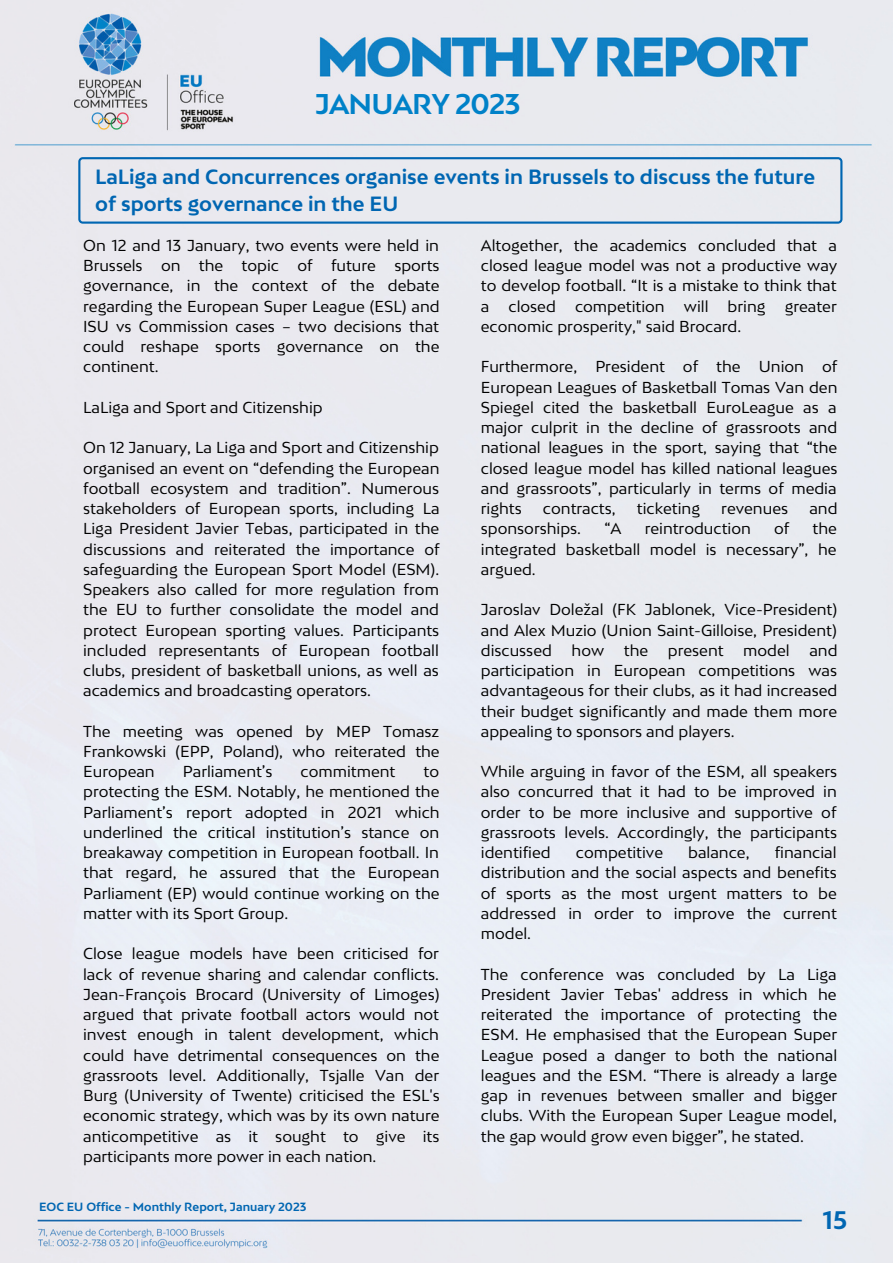
<style>
.page{position:relative;width:893px;height:1264px;background:#fff}
.page>*{position:absolute;margin:0;border:0;box-sizing:border-box;transform-origin:0 0}
.t1{font:700 27px "Bw Mitga";letter-spacing:-.03em;color:#0081c8}
.t2{font:700 24px "Bw Mitga";color:#0066b2}
.t3{font:700 19.5px/27px "Bw Mitga";color:#0066b2}
.t4{font:15px/20.2px "Bw Mitga";color:#000;text-align:justify}
.t5{font:700 11.25px "Bw Mitga";color:#0066b2}
</style>
<div class="page">
<div style="left:0;top:0;width:892px;height:1262px;background:#e9eaf0"></div>
<svg style="left:78px;top:157px;width:764px;height:67px;background:#d9e0ea"></svg>
<h1 class="t1" style="left:315px;top:88px;width:207px">JANUARY 2023</h1>
<h3 class="t3" style="left:95px;top:163px;width:721px">LaLiga and Concurrences organise events in Brussels to discuss the future of sports governance in the EU</h3>
<p class="t4" style="left:481px;top:235px;width:358px">Altogether, the academics concluded that a closed league model was not a productive way to develop football. “It is a mistake to think that a</p>
<p class="t4" style="left:83px;top:235px;width:358px">On 12 and 13 January, two events were held in Brussels on the topic of future sports governance, in the context of the debate regarding the European Super League (ESL) and ISU vs Commission cases – two decisions that could reshape sports governance on the continent.</p>
<p class="t4" style="left:83px;top:397px;width:241px">LaLiga and Sport and Citizenship</p>
<p class="t4" style="left:83px;top:437px;width:358px">On 12 January, La Liga and Sport and Citizenship organised an event on “defending the European football ecosystem and tradition”. Numerous stakeholders of European sports, including La Liga President Javier Tebas, participated in the discussions and reiterated the importance of safeguarding the European Sport Model (ESM).<br>Speakers also called for more regulation from the EU to further consolidate the model and protect European sporting values. Participants included representants of European football clubs, president of basketball unions, as well as academics and broadcasting operators.</p>
<p class="t4" style="left:83px;top:721px;width:358px">The meeting was opened by MEP Tomasz Frankowski (EPP, Poland), who reiterated the European</p>
<p class="t4" style="left:508px;top:296px;width:49px">closed</p>
<p class="t4" style="left:575px;top:296px;width:91px">competition</p>
<p class="t4" style="left:683px;top:296px;width:26px">will</p>
<p class="t4" style="left:727px;top:296px;width:39px">bring</p>
<p class="t4" style="left:784px;top:296px;width:54px">greater</p>
<p class="t4" style="left:481px;top:316px;width:262px">economic prosperity," said Brocard.</p>
<p class="t4" style="left:481px;top:356px;width:358px">Furthermore, President of the Union of European Leagues of Basketball Tomas Van den Spiegel cited the basketball EuroLeague as a major culprit in the decline of grassroots and national leagues in the sport, saying that “the closed league model has killed national leagues and grassroots”, particularly in terms of media rights</p>
<p class="t4" style="left:543px;top:498px;width:74px">contracts,</p>
<p class="t4" style="left:637px;top:498px;width:65px">ticketing</p>
<p class="t4" style="left:721px;top:498px;width:68px">revenues</p>
<p class="t4" style="left:809px;top:498px;width:30px">and</p>
<p class="t4" style="left:481px;top:518px;width:102px">sponsorships.</p>
<p class="t4" style="left:604px;top:518px;width:19px">“A</p>
<p class="t4" style="left:644px;top:518px;width:108px">reintroduction</p>
<p class="t4" style="left:774px;top:518px;width:17px">of</p>
<p class="t4" style="left:481px;top:518px;width:357px;text-indent:332px">the integrated basketball model is necessary”, he argued.</p>
<p class="t4" style="left:481px;top:599px;width:358px">Jaroslav Doležal (FK Jablonek, Vice-President) and Alex Muzio (Union Saint-Gilloise, President) discussed</p>
<p class="t4" style="left:481px;top:640px;width:358px;text-indent:328px">and participation in European competitions was advantageous for their clubs, as it had increased their budget significantly and made them more appealing to sponsors and players.</p>
<p class="t4" style="left:481px;top:761px;width:358px">While arguing in favor of the ESM, all speakers also concurred that it had to be improved in order to be more inclusive and supportive of grassroots levels. Accordingly, the participants identified</p>
<p class="t4" style="left:571px;top:640px;width:34px">how</p>
<p class="t4" style="left:623px;top:640px;width:26px">the</p>
<p class="t4" style="left:667px;top:640px;width:57px">present</p>
<p class="t4" style="left:743px;top:640px;width:48px">model</p>
<p class="t4" style="left:183px;top:761px;width:91px">Parliament’s</p>
<p class="t4" style="left:300px;top:761px;width:96px">commitment</p>
<p class="t4" style="left:83px;top:761px;width:358px;text-indent:340px">to protecting the ESM. Notably, he mentioned the Parliament’s report adopted in 2021 which underlined the critical institution’s stance on breakaway competition in European football. In that regard, he assured that the European Parliament (EP) would continue working on the matter with its Sport Group.</p>
<p class="t4" style="left:83px;top:943px;width:358px">Close league models have been criticised for lack of revenue sharing and calendar conflicts.<br>Jean-François Brocard (University of Limoges) argued that private football actors would not invest enough in talent development, which could have detrimental consequences on the grassroots level. Additionally, Tsjalle Van der Burg (University of Twente) criticised the ESL's economic strategy, which was by its own nature anticompetitive as it sought to give its participants more power in each nation.</p>
<p class="t4" style="left:481px;top:842px;width:357px;text-indent:294px">financial distribution and the social aspects and benefits of sports as the most urgent matters to be addressed in order to improve the current model.</p>
<p class="t4" style="left:481px;top:963px;width:358px">The conference was concluded by La Liga President Javier Tebas' address in which he reiterated the importance of protecting the ESM. He emphasised that the European Super League posed a danger to both the national leagues and the ESM. “There is already a large gap in revenues between smaller and bigger clubs. With the European Super League model, the gap would grow even bigger”, he stated.</p>
<p class="t4" style="left:575px;top:842px;width:89px">competitive</p>
<p class="t4" style="left:688px;top:842px;width:63px">balance,</p>
<p class="t5" style="left:39px;top:1199px;width:269px">EOC EU Office - Monthly Report, January 2023</p>
<h2 class="t2" style="left:822px;top:1205px;width:26px">15</h2>
</div>
